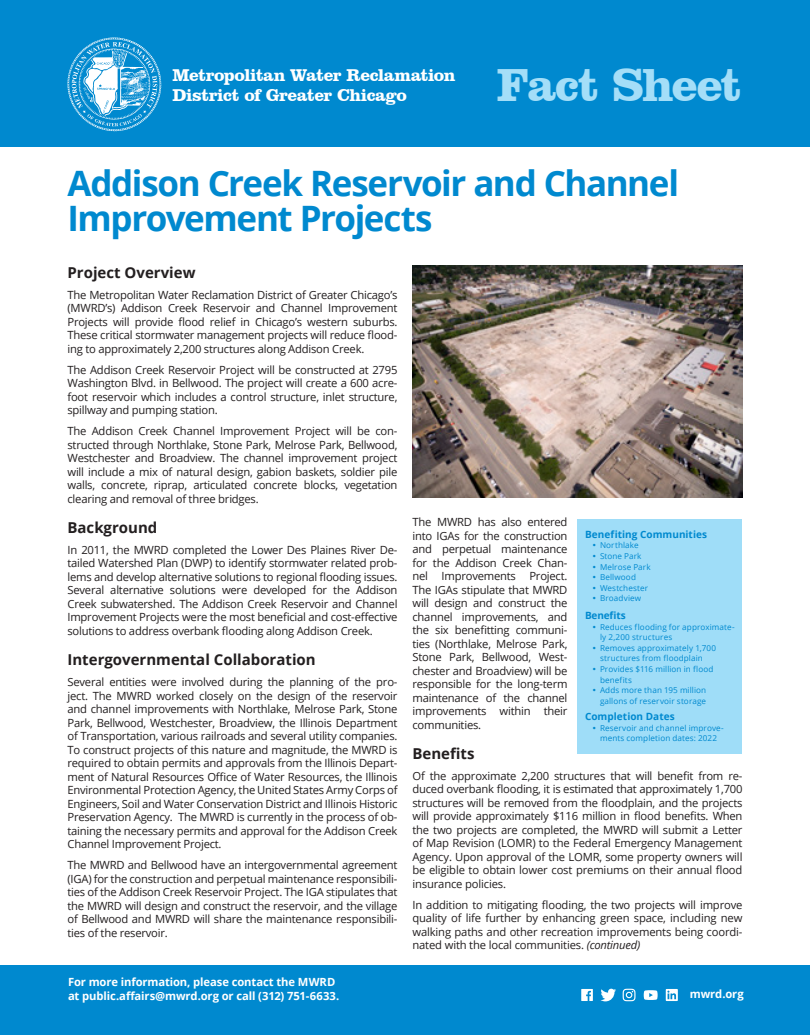
<style>
.page{position:relative;width:810px;height:1035px;background:#fff}
.page>*{position:absolute;margin:0;border:0;box-sizing:border-box;transform-origin:0 0}
.t1{font:700 47.5px "Clarendon BT";letter-spacing:-.035em;color:#a4def8}
.t2{font:700 35px/35px "Open Sans";letter-spacing:-.04em;color:#0089cf}
.t3{font:700 17.5px/20px "Clarendon BT";letter-spacing:-.03em;color:#fff}
.Fact_Sheet_Text{font:700 15px "Open Sans";color:#231f20}
.Fact_Sheet_Text-2{font:11.25px/13.5px "Open Sans";letter-spacing:-.02em;color:#231f20;text-align:justify}
.t4{font:700 11.25px/13.5px "Open Sans";letter-spacing:-.01em;color:#fff}
.About_List{font:700 10px "Open Sans";letter-spacing:.005em;color:#0089cf}
.Sidebar_H1{font:700 10px "Open Sans";letter-spacing:-.01em;color:#0089cf}
.t5{font:8.12px/10.6px "Open Sans";letter-spacing:.015em;color:#0089cf}
.s1{font-style:italic}
</style>
<div class="page">
<div style="left:0;top:0;width:810px;height:146px;background:#0089cf"></div>
<svg style="left:67px;top:37px;width:94px;height:95px"></svg>
<div style="left:0;top:966px;width:810px;height:69px;background:#0089cf"></div>
<svg style="left:581px;top:989px;width:12px;height:12px"></svg>
<svg style="left:600px;top:989px;width:16px;height:12px"></svg>
<svg style="left:644px;top:990px;width:14px;height:10px"></svg>
<svg style="left:623px;top:989px;width:13px;height:12px"></svg>
<svg style="left:666px;top:989px;width:12px;height:12px"></svg>
<img style="left:412px;top:266px;width:330px;height:231px">
<div style="left:578px;top:519px;width:164px;height:235px;background:#9fddf8"></div>
<h3 class="t3" style="left:172px;top:65px;width:284px">Metropolitan Water Reclamation<br>District of Greater Chicago</h3>
<h1 class="t1" style="left:497px;top:55px;width:247px">Fact Sheet</h1>
<h1 class="t2" style="left:68px;top:164px;width:613px">Addison Creek Reservoir and Channel<br>Improvement Projects</h1>
<p class="Fact_Sheet_Text" style="left:68px;top:262px;width:130px">Project Overview</p>
<p class="Fact_Sheet_Text-2" style="left:68px;top:288px;width:332px">The Metropolitan Water Reclamation District of Greater Chicago’s (MWRD’s) Addison Creek Reservoir and Channel Improvement Projects will provide flood relief in Chicago’s western suburbs.<br>These critical stormwater management projects will reduce flood&shy;ing to approximately 2,200 structures along Addison Creek.</p>
<p class="Fact_Sheet_Text-2" style="left:68px;top:363px;width:332px">The Addison Creek Reservoir Project will be constructed at 2795<br>Washington Blvd. in Bellwood. The project will create a 600 acre&shy;foot reservoir which includes a control structure, inlet structure, spillway and pumping station.</p>
<p class="Fact_Sheet_Text-2" style="left:68px;top:424px;width:332px">The Addison Creek Channel Improvement Project will be con&shy;structed through Northlake, Stone Park, Melrose Park, Bellwood, Westchester and Broadview. The channel improvement project will include a mix of natural design, gabion baskets, soldier pile walls, concrete, riprap, articulated concrete blocks, vegetation clearing and removal of three bridges.</p>
<p class="Fact_Sheet_Text" style="left:68px;top:517px;width:91px">Background</p>
<p class="Fact_Sheet_Text-2" style="left:68px;top:543px;width:332px">In 2011, the MWRD completed the Lower Des Plaines River De&shy;tailed Watershed Plan (DWP) to identify stormwater related prob&shy;lems and develop alternative solutions to regional flooding issues.<br>Several alternative solutions were developed for the Addison Creek subwatershed. The Addison Creek Reservoir and Channel Improvement Projects were the most beneficial and cost-effective solutions to address overbank flooding along Addison Creek.</p>
<p class="Fact_Sheet_Text" style="left:68px;top:649px;width:250px">Intergovernmental Collaboration</p>
<p class="Fact_Sheet_Text-2" style="left:68px;top:675px;width:332px">Several entities were involved during the planning of the pro&shy;ject. The MWRD worked closely on the design of the reservoir and channel improvements with Northlake, Melrose Park, Stone Park, Bellwood, Westchester, Broadview, the Illinois Department of Transportation, various railroads and several utility companies.<br>To construct projects of this nature and magnitude, the MWRD is required to obtain permits and approvals from the Illinois Depart&shy;ment of Natural Resources Office of Water Resources, the Illinois Environmental Protection Agency, the United States Army Corps of Engineers, Soil and Water Conservation District and Illinois Historic Preservation Agency. The MWRD is currently in the process of ob&shy;taining the necessary permits and approval for the Addison Creek Channel Improvement Project.</p>
<p class="Fact_Sheet_Text-2" style="left:68px;top:858px;width:332px">The MWRD and Bellwood have an intergovernmental agreement (IGA) for the construction and perpetual maintenance responsibili&shy;ties of the Addison Creek Reservoir Project. The IGA stipulates that the MWRD will design and construct the reservoir, and the village of Bellwood and MWRD will share the maintenance responsibili&shy;ties of the reservoir.</p>
<p class="Fact_Sheet_Text-2" style="left:412px;top:515px;width:157px">The MWRD has also entered into IGAs for the construction and perpetual maintenance for the Addison Creek Chan&shy;nel Improvements Project.<br>The IGAs stipulate that MWRD will design and construct the channel improvements, and the six benefitting communi&shy;ties (Northlake, Melrose Park, Stone Park, Bellwood, West&shy;chester and Broadview) will be responsible for the long-term maintenance of the channel improvements within their communities.</p>
<p class="Fact_Sheet_Text" style="left:412px;top:743px;width:64px">Benefits</p>
<p class="Fact_Sheet_Text-2" style="left:412px;top:768px;width:332px">Of the approximate 2,200 structures that will benefit from re&shy;duced overbank flooding, it is estimated that approximately 1,700 structures will be removed from the floodplain, and the projects will provide approximately $116 million in flood benefits. When the two projects are completed, the MWRD will submit a Letter of Map Revision (LOMR) to the Federal Emergency Management Agency. Upon approval of the LOMR, some property owners will be eligible to obtain lower cost premiums on their annual flood insurance policies.</p>
<p class="Fact_Sheet_Text-2" style="left:412px;top:897px;width:332px">In addition to mitigating flooding, the two projects will improve quality of life further by enhancing green space, including new walking paths and other recreation improvements being coordi&shy;nated with the local communities. <span class="s1">(continued)</span></p>
<p class="About_List" style="left:585px;top:527px;width:124px">Benefiting Communities</p>
<p class="t5" style="left:600px;top:540px;width:40px">Northlake</p>
<p class="t5" style="left:600px;top:550px;width:43px">Stone Park</p>
<p class="t5" style="left:600px;top:561px;width:52px">Melrose Park</p>
<p class="t5" style="left:600px;top:572px;width:38px">Bellwood</p>
<p class="t5" style="left:600px;top:582px;width:50px">Westchester</p>
<p class="t5" style="left:600px;top:593px;width:43px">Broadview</p>
<p class="Sidebar_H1" style="left:585px;top:608px;width:42px">Benefits</p>
<p class="t5" style="left:600px;top:621px;width:136px">Reduces flooding for approximate&shy;ly 2,200 structures</p>
<p class="t5" style="left:600px;top:642px;width:118px">Removes approximately 1,700 structures from floodplain</p>
<p class="t5" style="left:600px;top:664px;width:115px">Provides $116 million in flood benefits</p>
<p class="t5" style="left:600px;top:685px;width:108px">Adds more than 195 million gallons of reservoir storage</p>
<p class="About_List" style="left:585px;top:709px;width:91px">Completion Dates</p>
<p class="t5" style="left:600px;top:722px;width:125px">Reservoir and channel improve&shy;ments completion dates: 2022</p>
<p class="t4" style="left:68px;top:975px;width:273px">For more information, please contact the MWRD at public.affairs@mwrd.org or call (312) 751-6633.</p>
<p class="t4" style="left:690px;top:987px;width:55px">mwrd.org</p>
</div>
